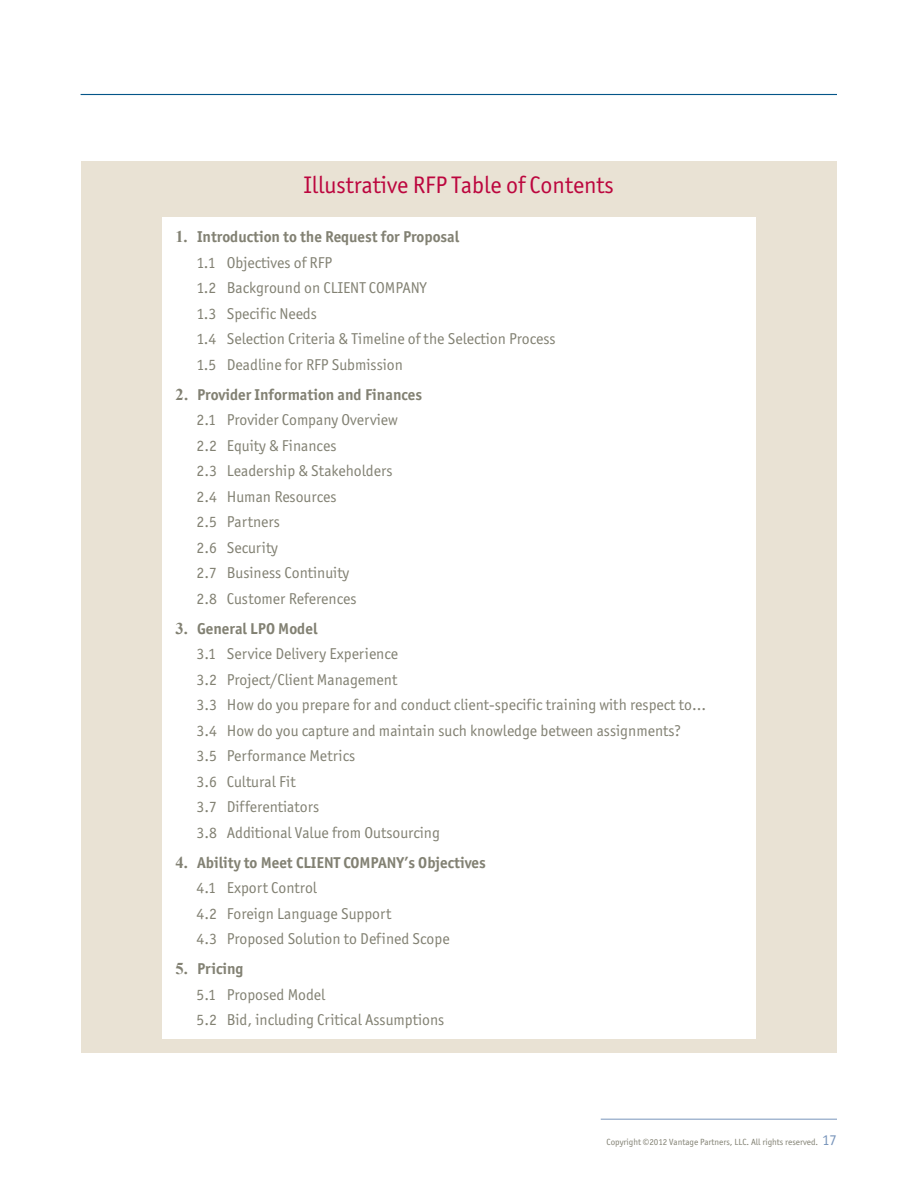
<style>
.page{position:relative;width:918px;height:1188px;background:#fff}
.page>*{position:absolute;margin:0;border:0;box-sizing:border-box;transform-origin:0 0}
.t1{font:24px "Officina Sans ITC Std";color:#bc063e}
.t2{font:15.75px/25.5px "Officina Sans ITC Std";color:#828173}
.t3{font:9px "Officina Sans ITC Std";color:#828173}
.s1{font-family:"Times New Roman";font-weight:700;font-size:16.5px}
.s2{font-weight:700}
.s3{font-size:15px;color:#7995bb}
</style>
<div class="page">
<hr style="left:601px;top:1119px;width:236px;height:1px;background:#7995bb">
<hr style="left:81px;top:94px;width:756px;height:1px;background:#055689">
<div style="left:81px;top:161px;width:756px;height:892px;background:#e9e2d4"></div>
<div style="left:162px;top:217px;width:594px;height:822px;background:#fff"></div>
<h1 class="t1" style="left:304px;top:171px;width:311px">Illustrative RFP Table of Contents</h1>
<p class="t2" style="left:196px;top:224px;width:361px;text-indent:-21px"><span class="s1">1.</span> <span class="s2">Introduction to the Request for Proposal<br></span>1.1 Objectives of RFP<br>1.2 Background on CLIENT COMPANY<br>1.3 Specific Needs<br>1.4 Selection Criteria &amp; Timeline of the Selection Process 1.5 Deadline for RFP Submission</p>
<p class="t2" style="left:196px;top:381px;width:227px;text-indent:-21px"><span class="s1">2.</span> <span class="s2">Provider Information and Finances<br></span>2.1 Provider Company Overview<br>2.2 Equity &amp; Finances<br>2.3 Leadership &amp; Stakeholders<br>2.4 Human Resources<br>2.5 Partners<br>2.6 Security<br>2.7 Business Continuity<br>2.8 Customer References</p>
<p class="t2" style="left:196px;top:615px;width:511px;text-indent:-21px"><span class="s1">3.</span> <span class="s2">General LPO Model<br></span>3.1 Service Delivery Experience<br>3.2 Project/Client Management<br>3.3 How do you prepare for and conduct client-specific training with respect to...<br>3.4 How do you capture and maintain such knowledge between assignments?<br>3.5 Performance Metrics<br>3.6 Cultural Fit<br>3.7 Differentiators<br>3.8 Additional Value from Outsourcing</p>
<p class="t2" style="left:196px;top:849px;width:291px;text-indent:-21px"><span class="s1">4.</span> <span class="s2">Ability to Meet CLIENT COMPANY’s Objectives </span>4.1 Export Control<br>4.2 Foreign Language Support<br>4.3 Proposed Solution to Defined Scope</p>
<p class="t2" style="left:196px;top:956px;width:249px;text-indent:-21px"><span class="s1">5.</span> <span class="s2">Pricing<br></span>5.1 Proposed Model<br>5.2 Bid, including Critical Assumptions</p>
<p class="t3" style="left:607px;top:1137px;width:232px">Copyright ©2012 Vantage Partners, LLC. All rights reserved. <span class="s3">17</span></p>
</div>
